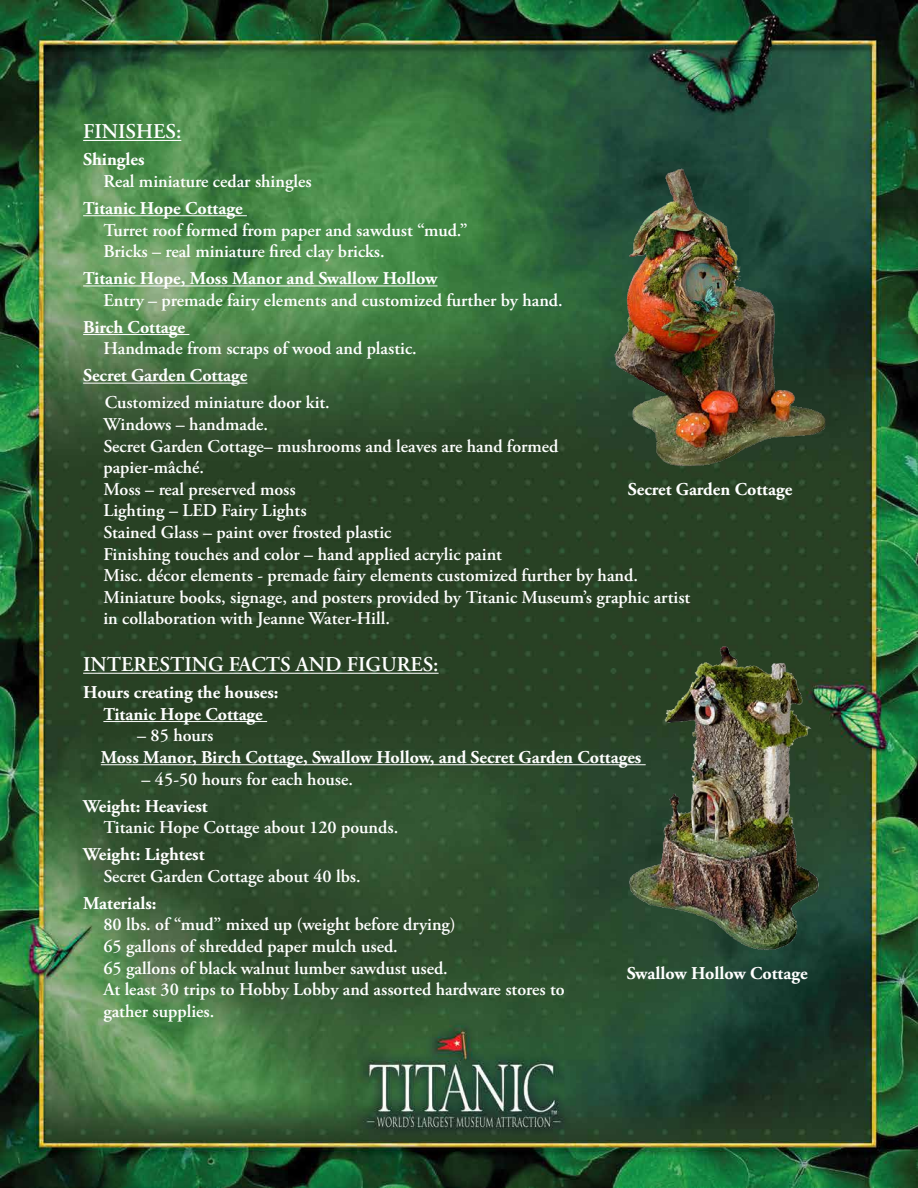
<style>
.page{position:relative;width:918px;height:1188px;background:#fff}
.page>*{position:absolute;margin:0;border:0;box-sizing:border-box;transform-origin:0 0}
.t1{font:600 21px "Adobe Garamond Pro";color:#fff}
.t2{font:600 18px/21.6px "Adobe Garamond Pro";color:#fff}
.t3{font:700 18px/21.6px "Adobe Garamond Pro";color:#fff;text-align:center}
</style>
<div class="page">
<img style="left:0;top:0;width:918px;height:1188px">
<hr style="left:83px;top:140px;width:98px;height:1px;background:#fff">
<hr style="left:83px;top:215px;width:164px;height:1px;background:#fff">
<hr style="left:83px;top:285px;width:354px;height:1px;background:#fff">
<hr style="left:83px;top:334px;width:106px;height:1px;background:#fff">
<hr style="left:83px;top:383px;width:164px;height:1px;background:#fff">
<hr style="left:83px;top:673px;width:356px;height:1px;background:#fff">
<hr style="left:103px;top:721px;width:164px;height:1px;background:#fff">
<hr style="left:101px;top:764px;width:545px;height:1px;background:#fff">
<img style="left:591px;top:159px;width:252px;height:310px">
<img style="left:602px;top:634px;width:252px;height:325px">
<p class="t1" style="left:83px;top:120px;width:100px">FINISHES:</p>
<p class="t3" style="left:83px;top:149px;width:63px">Shingles</p>
<p class="t2" style="left:103px;top:171px;width:210px">Real miniature cedar shingles</p>
<p class="t3" style="left:83px;top:198px;width:161px">Titanic Hope Cottage</p>
<p class="t2" style="left:103px;top:219px;width:366px">Turret roof formed from paper and sawdust “mud.”<br>Bricks – real miniature fired clay bricks.</p>
<p class="t3" style="left:83px;top:268px;width:356px">Titanic Hope, Moss Manor and Swallow Hollow</p>
<p class="t2" style="left:103px;top:289px;width:461px">Entry – premade fairy elements and customized further by hand.</p>
<p class="t3" style="left:83px;top:317px;width:103px">Birch Cottage</p>
<p class="t2" style="left:103px;top:338px;width:315px">Handmade from scraps of wood and plastic.</p>
<p class="t3" style="left:83px;top:365px;width:166px">Secret Garden Cottage</p>
<p class="t2" style="left:103px;top:392px;width:588px">Customized miniature door kit.<br>Windows – handmade.<br>Secret Garden Cottage– mushrooms and leaves are hand formed<br>papier-mâché.<br>Moss – real preserved moss<br>Lighting – LED Fairy Lights<br>Stained Glass – paint over frosted plastic<br>Finishing touches and color – hand applied acrylic paint<br>Misc. décor elements - premade fairy elements customized further by hand.<br>Miniature books, signage, and posters provided by Titanic Museum’s graphic artist in collaboration with Jeanne Water-Hill.</p>
<p class="t1" style="left:83px;top:652px;width:357px">INTERESTING FACTS AND FIGURES:</p>
<p class="t3" style="left:83px;top:682px;width:197px">Hours creating the houses:<br>Titanic Hope Cottage</p>
<p class="t2" style="left:137px;top:725px;width:78px">– 85 hours</p>
<p class="t3" style="left:101px;top:747px;width:542px">Moss Manor, Birch Cottage, Swallow Hollow, and Secret Garden Cottages</p>
<p class="t2" style="left:142px;top:768px;width:213px">– 45-50 hours for each house.</p>
<p class="t3" style="left:83px;top:795px;width:126px">Weight: Heaviest</p>
<p class="t2" style="left:103px;top:817px;width:296px">Titanic Hope Cottage about 120 pounds.</p>
<p class="t3" style="left:83px;top:844px;width:123px">Weight: Lightest</p>
<p class="t2" style="left:103px;top:865px;width:259px">Secret Garden Cottage about 40 lbs.</p>
<p class="t3" style="left:83px;top:893px;width:75px">Materials:</p>
<p class="t2" style="left:103px;top:914px;width:463px">80 lbs. of “mud” mixed up (weight before drying)<br>65 gallons of shredded paper mulch used.<br>65 gallons of black walnut lumber sawdust used.<br>At least 30 trips to Hobby Lobby and assorted hardware stores to gather supplies.</p>
<p class="t3" style="left:628px;top:479px;width:166px">Secret Garden Cottage</p>
<p class="t3" style="left:627px;top:962px;width:182px">Swallow Hollow Cottage</p>
</div>
